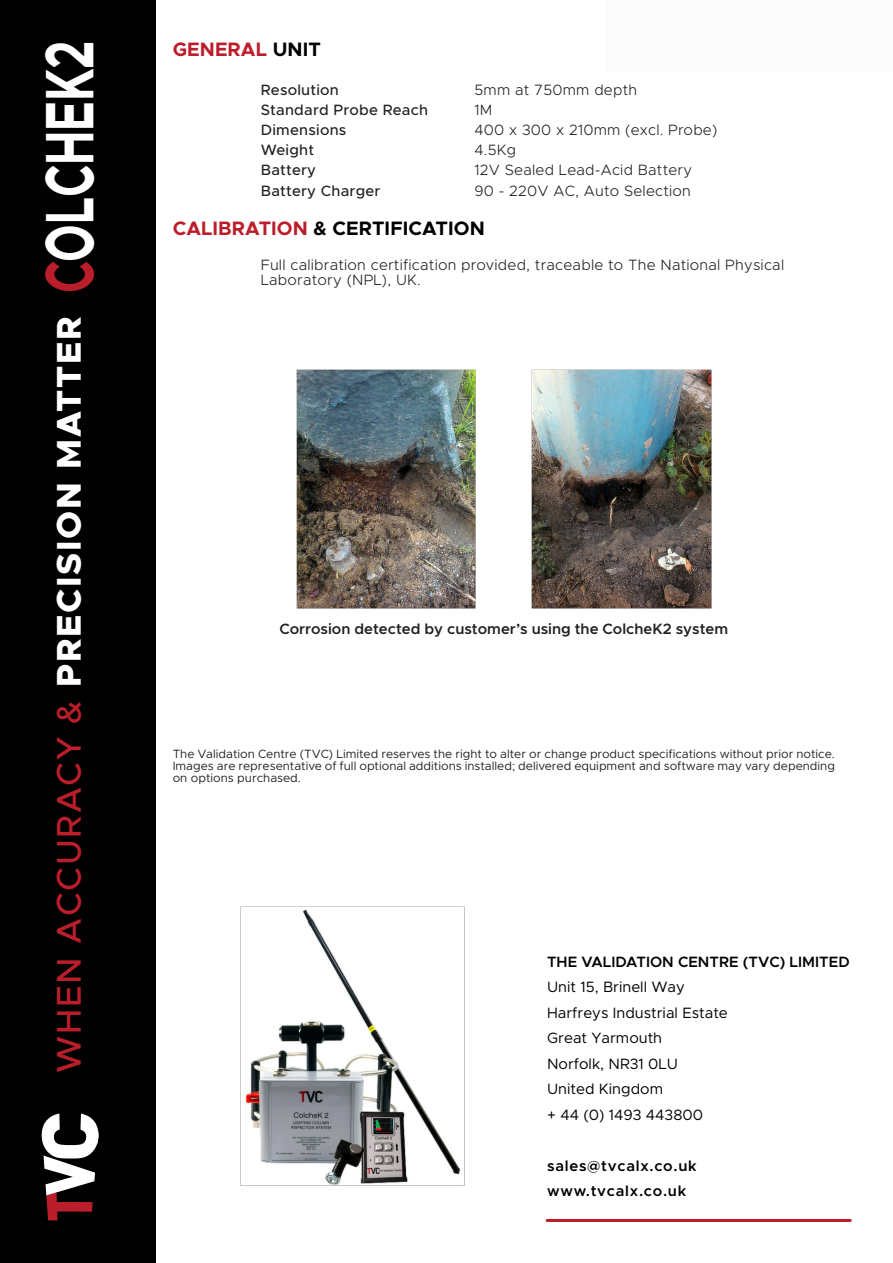
<style>
.page{position:relative;width:893px;height:1263px;background:#fff}
.page>*{position:absolute;margin:0;border:0;box-sizing:border-box;transform-origin:0 0}
.t1{font:800 34.5px "Metropolis";letter-spacing:.05em;color:#fff}
.t2{font:700 19.5px "Metropolis";letter-spacing:.005em;color:#000}
.t3{font:700 19.5px "Metropolis";letter-spacing:.005em;color:#bb1e2b}
.t4{font:300 15px/15px "Metropolis";letter-spacing:.015em;color:#222}
.t5{font:15px/25.5px "Metropolis";color:#000}
.t6{font:500 15px "Metropolis";letter-spacing:.015em;color:#222}
.t7{font:600 15px "Metropolis";color:#222}
.t8{font:600 15px/25.5px "Metropolis";letter-spacing:.05em;color:#000}
.t9{font:600 15px "Metropolis";color:#000}
.t10{font:12px/12px "Metropolis";color:#222;text-align:justify}
.s1{font-weight:500;color:#bb1e2b}
.s2{font-weight:700;font-size:69px;color:#bb1e2b}
.s3{font-weight:700;font-size:69px}
.s4{color:#000}
.s5{color:#bb1e2b}
</style>
<div class="page">
<div style="left:0;top:0;width:155px;height:1263px;background:#000"></div>
<div style="left:607px;top:0;width:286px;height:71px;background:#fbfbfb"></div>
<hr style="left:547px;top:1219px;width:303px;height:3px;background:#bb1e2b">
<svg style="left:42px;top:1113px;width:57px;height:107px"></svg>
<img style="left:240px;top:907px;width:221px;height:278px">
<img style="left:296px;top:370px;width:180px;height:238px">
<img style="left:532px;top:370px;width:179px;height:238px">
<h1 class="t1" style="left:54px;top:1073px;width:1034px;rotate:-90deg"><span class="s1">WHEN ACCURACY &amp;</span> PRECISION MATTER <span class="s2">C</span><span class="s3">OLCHEK2</span></h1>
<h2 class="t3" style="left:173px;top:41px;width:150px">GENERAL <span class="s4">UNIT</span></h2>
<p class="t6" style="left:261px;top:83px;width:80px">Resolution</p>
<p class="t4" style="left:474px;top:83px;width:164px">5mm at 750mm depth</p>
<p class="t6" style="left:261px;top:103px;width:169px">Standard Probe Reach</p>
<p class="t4" style="left:474px;top:103px;width:20px">1M</p>
<p class="t6" style="left:261px;top:123px;width:87px">Dimensions</p>
<p class="t4" style="left:474px;top:123px;width:244px">400 x 300 x 210mm (excl. Probe)</p>
<p class="t6" style="left:261px;top:143px;width:55px">Weight</p>
<p class="t4" style="left:474px;top:143px;width:43px">4.5Kg</p>
<p class="t6" style="left:261px;top:164px;width:57px">Battery</p>
<p class="t4" style="left:474px;top:164px;width:219px">12V Sealed Lead-Acid Battery</p>
<p class="t6" style="left:261px;top:184px;width:121px">Battery Charger</p>
<p class="t4" style="left:474px;top:184px;width:218px">90 - 220V AC, Auto Selection</p>
<h2 class="t2" style="left:173px;top:220px;width:314px"><span class="s5">CALIBRATION</span> &amp; CERTIFICATION</h2>
<p class="t4" style="left:261px;top:258px;width:525px">Full calibration certification provided, traceable to The National Physical<br>Laboratory (NPL), UK.</p>
<p class="t7" style="left:279px;top:622px;width:450px">Corrosion detected by customer’s using the ColcheK2 system</p>
<p class="t10" style="left:173px;top:748px;width:664px">The Validation Centre (TVC) Limited reserves the right to alter or change product specifications without prior notice.<br>Images are representative of full optional additions installed; delivered equipment and software may vary depending on options purchased.</p>
<p class="t9" style="left:547px;top:955px;width:304px">THE VALIDATION CENTRE (TVC) LIMITED</p>
<p class="t5" style="left:547px;top:975px;width:182px">Unit 15, Brinell Way<br>Harfreys Industrial Estate<br>Great Yarmouth<br>Norfolk, NR31 0LU<br>United Kingdom<br>+ 44 (0) 1493 443800</p>
<p class="t8" style="left:547px;top:1154px;width:151px">sales@tvcalx.co.uk www.tvcalx.co.uk</p>
</div>
